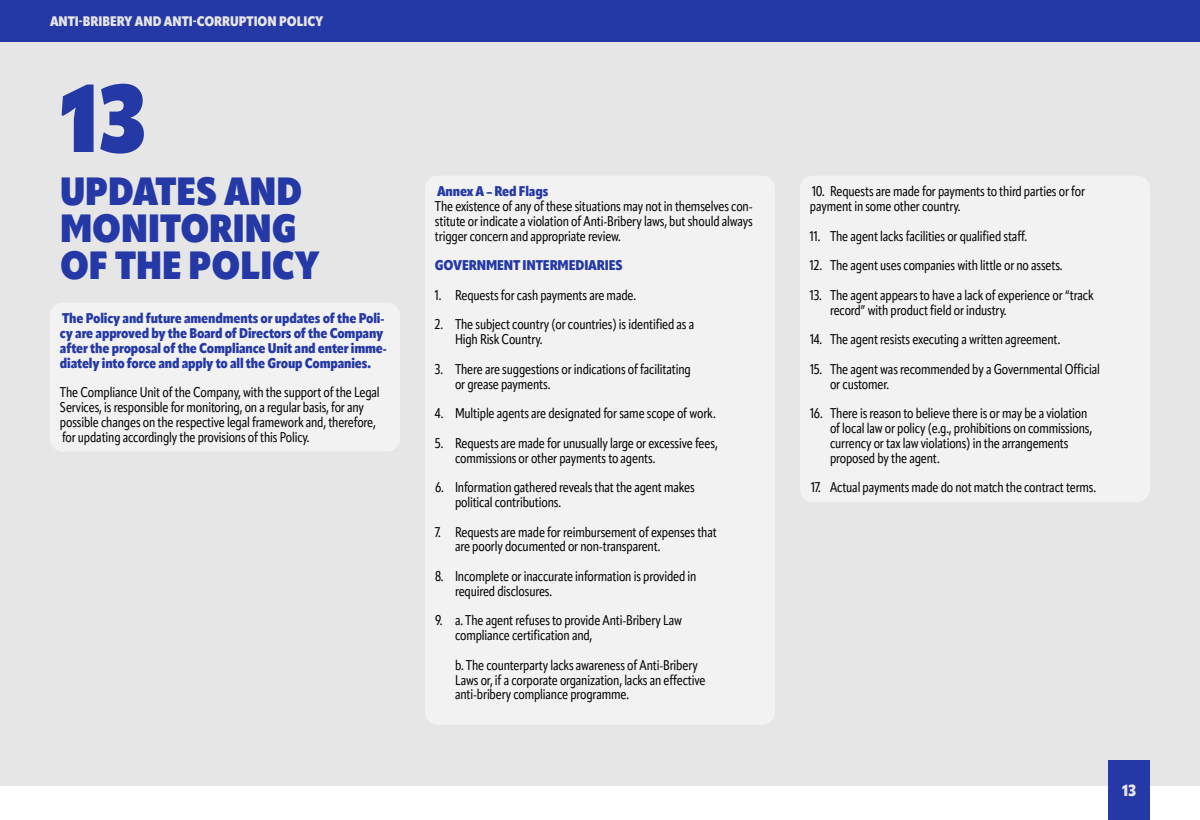
<style>
.page{position:relative;width:1200px;height:820px;background:#fff}
.page>*{position:absolute;margin:0;border:0;box-sizing:border-box;transform-origin:0 0}
.t1{font:800 94.6px "Apparat Cond";color:#2539a6}
.t2{font:800 39.1px/36.9px "Apparat Cond";color:#2539a6}
.t3{font:900 16px "Apparat Cond";color:#e6e6e6}
.t4{font:14px/14.8px "Apparat Cond";letter-spacing:-.01em;color:#000}
.t5{font:900 14px/14.8px "Apparat Cond";letter-spacing:-.01em;color:#2539a6}
.t6{font:900 13.7px "Apparat Cond";color:#e6e6e6}
</style>
<div class="page">
<div style="left:0;top:41px;width:1200px;height:745px;background:#e6e6e6"></div>
<div style="left:0;top:0;width:1200px;height:41px;background:#2539a6"></div>
<div style="left:1108px;top:760px;width:42px;height:60px;background:#2539a6"></div>
<div style="left:50px;top:303px;width:350px;height:149px;background:#f2f2f2;border-radius:13px"></div>
<div style="left:425px;top:176px;width:350px;height:549px;background:#f2f2f2;border-radius:13px"></div>
<div style="left:800px;top:176px;width:350px;height:326px;background:#f2f2f2;border-radius:13px"></div>
<p class="t6" style="left:50px;top:13px;width:275px">ANTI-BRIBERY AND ANTI-CORRUPTION POLICY</p>
<h1 class="t1" style="left:60px;top:60px;width:87px">13</h1>
<h2 class="t2" style="left:60px;top:174px;width:261px">UPDATES AND<br>MONITORING<br>OF THE POLICY</h2>
<p class="t5" style="left:60px;top:311px;width:328px">The Policy and future amendments or updates of the Poli&shy;cy are approved by the Board of Directors of the Company after the proposal of the Compliance Unit and enter imme&shy;diately into force and apply to all the Group Companies.</p>
<p class="t4" style="left:60px;top:385px;width:321px">The Compliance Unit of the Company, with the support of the Legal Services, is responsible for monitoring, on a regular basis, for any possible changes on the respective legal framework and, therefore, for updating accordingly the provisions of this Policy.</p>
<p class="t5" style="left:437px;top:184px;width:113px">Annex A – Red Flags</p>
<p class="t4" style="left:435px;top:199px;width:319px;text-align:justify">The existence of any of these situations may not in themselves con&shy;stitute or indicate a violation of Anti-Bribery laws, but should always trigger concern and appropriate review.</p>
<p class="t5" style="left:435px;top:258px;width:189px">GOVERNMENT INTERMEDIARIES</p>
<p class="t4" style="left:435px;top:288px;width:203px">1. Requests for cash payments are made.</p>
<p class="t4" style="left:455px;top:317px;width:241px;text-indent:-20px">2. The subject country (or countries) is identified as a<br>High Risk Country.</p>
<p class="t4" style="left:455px;top:362px;width:237px;text-indent:-20px">3. There are suggestions or indications of facilitating or grease payments.</p>
<p class="t4" style="left:435px;top:406px;width:282px">4. Multiple agents are designated for same scope of work.</p>
<p class="t4" style="left:455px;top:436px;width:264px;text-indent:-20px">5. Requests are made for unusually large or excessive fees, commissions or other payments to agents.</p>
<p class="t4" style="left:455px;top:480px;width:241px;text-indent:-20px">6. Information gathered reveals that the agent makes political contributions.</p>
<p class="t4" style="left:455px;top:524px;width:263px;text-indent:-20px">7. Requests are made for reimbursement of expenses that are poorly documented or non-transparent.</p>
<p class="t4" style="left:455px;top:569px;width:243px;text-indent:-20px">8. Incomplete or inaccurate information is provided in required disclosures.</p>
<p class="t4" style="left:455px;top:613px;width:228px;text-indent:-20px">9. a. The agent refuses to provide Anti-Bribery Law compliance certification and,</p>
<p class="t4" style="left:455px;top:658px;width:252px">b. The counterparty lacks awareness of Anti-Bribery<br>Laws or, if a corporate organization, lacks an effective anti-bribery compliance programme.</p>
<p class="t4" style="left:810px;top:184px;width:277px">10. Requests are made for payments to third parties or for payment in some other country.</p>
<p class="t4" style="left:810px;top:228px;width:219px">11. The agent lacks facilities or qualified staff.</p>
<p class="t4" style="left:810px;top:258px;width:254px">12. The agent uses companies with little or no assets.</p>
<p class="t4" style="left:830px;top:288px;width:265px;text-indent:-20px">13. The agent appears to have a lack of experience or “track record” with product field or industry.</p>
<p class="t4" style="left:810px;top:332px;width:252px">14. The agent resists executing a written agreement.</p>
<p class="t4" style="left:830px;top:362px;width:271px;text-indent:-20px">15. The agent was recommended by a Governmental Official or customer.</p>
<p class="t4" style="left:830px;top:406px;width:264px;text-indent:-20px">16. There is reason to believe there is or may be a violation of local law or policy (e.g., prohibitions on commissions, currency or tax law violations) in the arrangements proposed by the agent.</p>
<p class="t4" style="left:811px;top:480px;width:287px">17. Actual payments made do not match the contract terms.</p>
<p class="t3" style="left:1122px;top:781px;width:15px">13</p>
</div>
